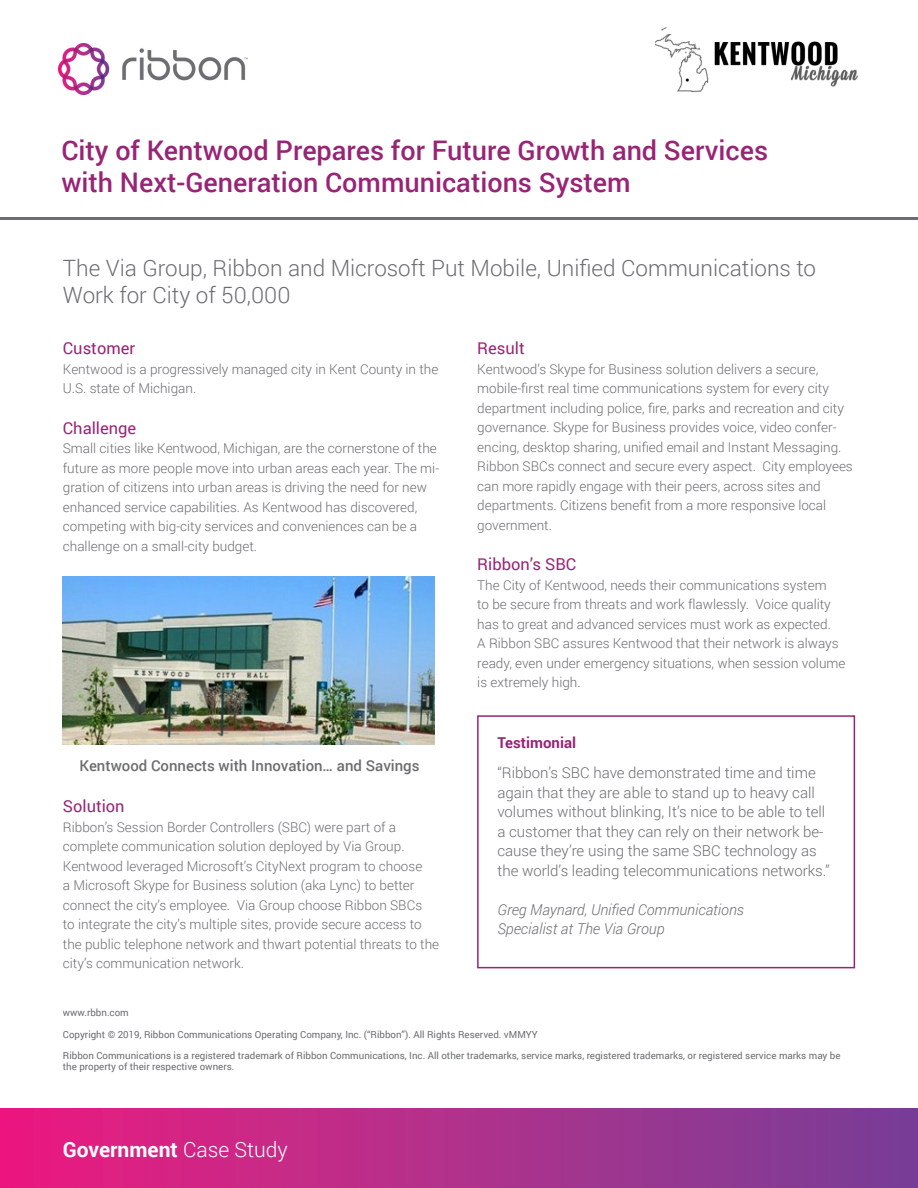
<style>
.page{position:relative;width:918px;height:1188px;background:#fff}
.page>*{position:absolute;margin:0;border:0;box-sizing:border-box;transform-origin:0 0}
.t1{font:500 27px/32.4px "Roboto";color:#992375}
.t2{font:300 22.5px/27px "Roboto";color:#6c6d70}
.t3{font:700 21px "Roboto";color:#fff}
.t4{font:16.5px "Roboto";color:#992375}
.t5{font:300 15px/19.5px "Roboto";color:#6c6d70}
.t6{font:italic 300 15px "Roboto";color:#6c6d70}
.t7{font:500 15px "Roboto";color:#6c6d70}
.t8{font:700 15px "Roboto";color:#992375}
.t9{font:300 13.5px/19.5px "Roboto";color:#6c6d70}
.t10{font:9.75px/10.8px "Roboto";color:#6c6d70}
.s1{font-weight:300}
</style>
<div class="page">
<img style="left:0;top:1108px;width:918px;height:80px">
<div style="left:477px;top:715px;width:378px;height:253px;border:2px solid #992375"></div>
<hr style="left:0;top:218px;width:918px;height:2px;background:#6c6d70">
<img style="left:59px;top:44px;width:189px;height:51px">
<img style="left:655px;top:27px;width:204px;height:66px">
<img style="left:63px;top:577px;width:372px;height:167px">
<p class="t1" style="left:61px;top:133px;width:708px">City of Kentwood Prepares for Future Growth and Services with Next-Generation Communications System</p>
<p class="t2" style="left:63px;top:253px;width:755px">The Via Group, Ribbon and Microsoft Put Mobile, Unified Communications to<br>Work for City of 50,000</p>
<p class="t4" style="left:63px;top:337px;width:74px">Customer</p>
<p class="t9" style="left:63px;top:359px;width:377px">Kentwood is a progressively managed city in Kent County in the<br>U.S. state of Michigan.</p>
<p class="t4" style="left:63px;top:416px;width:75px">Challenge</p>
<p class="t9" style="left:63px;top:438px;width:378px">Small cities like Kentwood, Michigan, are the cornerstone of the future as more people move into urban areas each year. The mi&shy;gration of citizens into urban areas is driving the need for new enhanced service capabilities. As Kentwood has discovered, competing with big-city services and conveniences can be a challenge on a small-city budget.</p>
<p class="t7" style="left:80px;top:755px;width:342px">Kentwood Connects with Innovation… and Savings</p>
<p class="t4" style="left:63px;top:795px;width:63px">Solution</p>
<p class="t9" style="left:63px;top:817px;width:378px">Ribbon’s Session Border Controllers (SBC) were part of a complete communication solution deployed by Via Group.<br>Kentwood leveraged Microsoft’s CityNext program to choose<br>a Microsoft Skype for Business solution (aka Lync) to better connect the city’s employee. Via Group choose Ribbon SBCs<br>to integrate the city’s multiple sites, provide secure access to the public telephone network and thwart potential threats to the city’s communication network.</p>
<p class="t4" style="left:477px;top:337px;width:49px">Result</p>
<p class="t9" style="left:477px;top:359px;width:377px">Kentwood’s Skype for Business solution delivers a secure, mobile-first real time communications system for every city department including police, fire, parks and recreation and city governance. Skype for Business provides voice, video confer&shy;encing, desktop sharing, unified email and Instant Messaging.<br>Ribbon SBCs connect and secure every aspect. City employees can more rapidly engage with their peers, across sites and departments. Citizens benefit from a more responsive local government.</p>
<p class="t4" style="left:477px;top:553px;width:101px">Ribbon’s SBC</p>
<p class="t9" style="left:477px;top:575px;width:370px">The City of Kentwood, needs their communications system<br>to be secure from threats and work flawlessly. Voice quality has to great and advanced services must work as expected.<br>A Ribbon SBC assures Kentwood that their network is always ready, even under emergency situations, when session volume is extremely high.</p>
<p class="t8" style="left:497px;top:732px;width:80px">Testimonial</p>
<p class="t5" style="left:497px;top:763px;width:334px">“Ribbon’s SBC have demonstrated time and time again that they are able to stand up to heavy call volumes without blinking, It’s nice to be able to tell a customer that they can rely on their network be&shy;cause they’re using the same SBC technology as the world’s leading telecommunications networks.”</p>
<p class="t6" style="left:497px;top:899px;width:248px">Greg Maynard, Unified Communications</p>
<p class="t6" style="left:497px;top:919px;width:169px">Specialist at The Via Group</p>
<p class="t10" style="left:63px;top:1007px;width:67px">www.rbbn.com</p>
<p class="t10" style="left:63px;top:1028px;width:476px">Copyright © 2019, Ribbon Communications Operating Company, Inc. (“Ribbon”). All Rights Reserved. vMMYY</p>
<p class="t10" style="left:63px;top:1050px;width:779px">Ribbon Communications is a registered trademark of Ribbon Communications, Inc. All other trademarks, service marks, registered trademarks, or registered service marks may be the property of their respective owners.</p>
<p class="t3" style="left:63px;top:1135px;width:226px">Government <span class="s1">Case Study</span></p>
</div>
